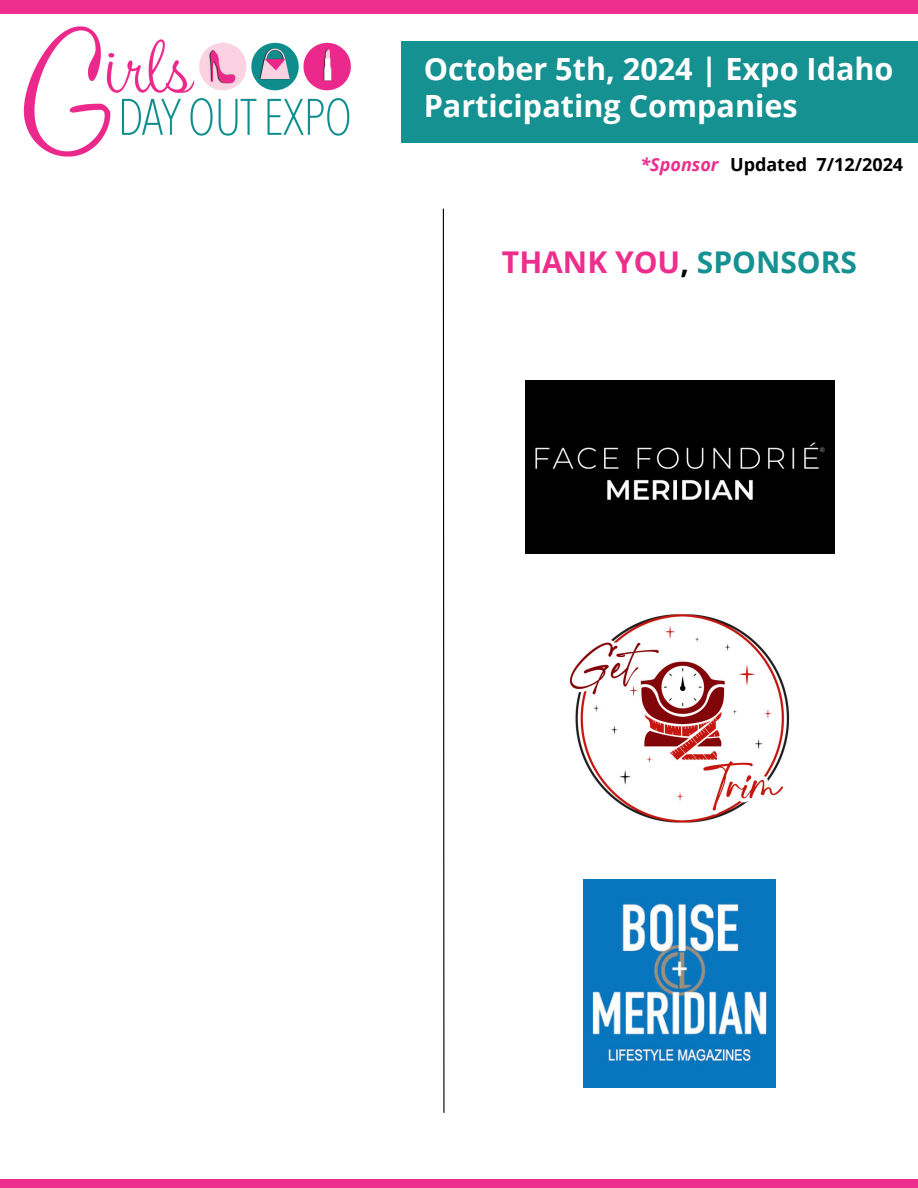
<style>
.page{position:relative;width:918px;height:1188px;background:#fff}
.page>*{position:absolute;margin:0;border:0;box-sizing:border-box;transform-origin:0 0}
.t1{font:700 30.6px/37.2px "Open Sans";color:#fff}
.t2{font:700 30px "Open Sans";color:#ed2e8c}
.t3{font:700 18px "Open Sans";color:#000}
.t4{font:italic 700 18px "Open Sans";color:#ed2e8c}
.s1{color:#000}
.s2{color:#169191}
</style>
<div class="page">
<div style="left:0;top:0;width:918px;height:13px;background:#ed2e8c"></div>
<div style="left:0;top:1179px;width:918px;height:9px;background:#ed2e8c"></div>
<div style="left:401px;top:41px;width:517px;height:102px;background:#169191"></div>
<svg style="left:442px;top:208px;width:3px;height:905px"></svg>
<img style="left:0;top:13px;width:400px;height:144px">
<img style="left:569px;top:614px;width:221px;height:209px">
<img style="left:583px;top:879px;width:193px;height:208px">
<div style="left:525px;top:380px;width:309px;height:173px;background:#000"></div>
<h1 class="t1" style="left:424px;top:49px;width:471px">October 5th, 2024 | Expo Idaho<br>Participating Companies</h1>
<p class="t4" style="left:641px;top:152px;width:79px">*Sponsor</p>
<p class="t3" style="left:730px;top:152px;width:175px">Updated 7/12/2024</p>
<p class="t2" style="left:502px;top:241px;width:357px">THANK YOU<span class="s1">,</span> <span class="s2">SPONSORS</span></p>
</div>
